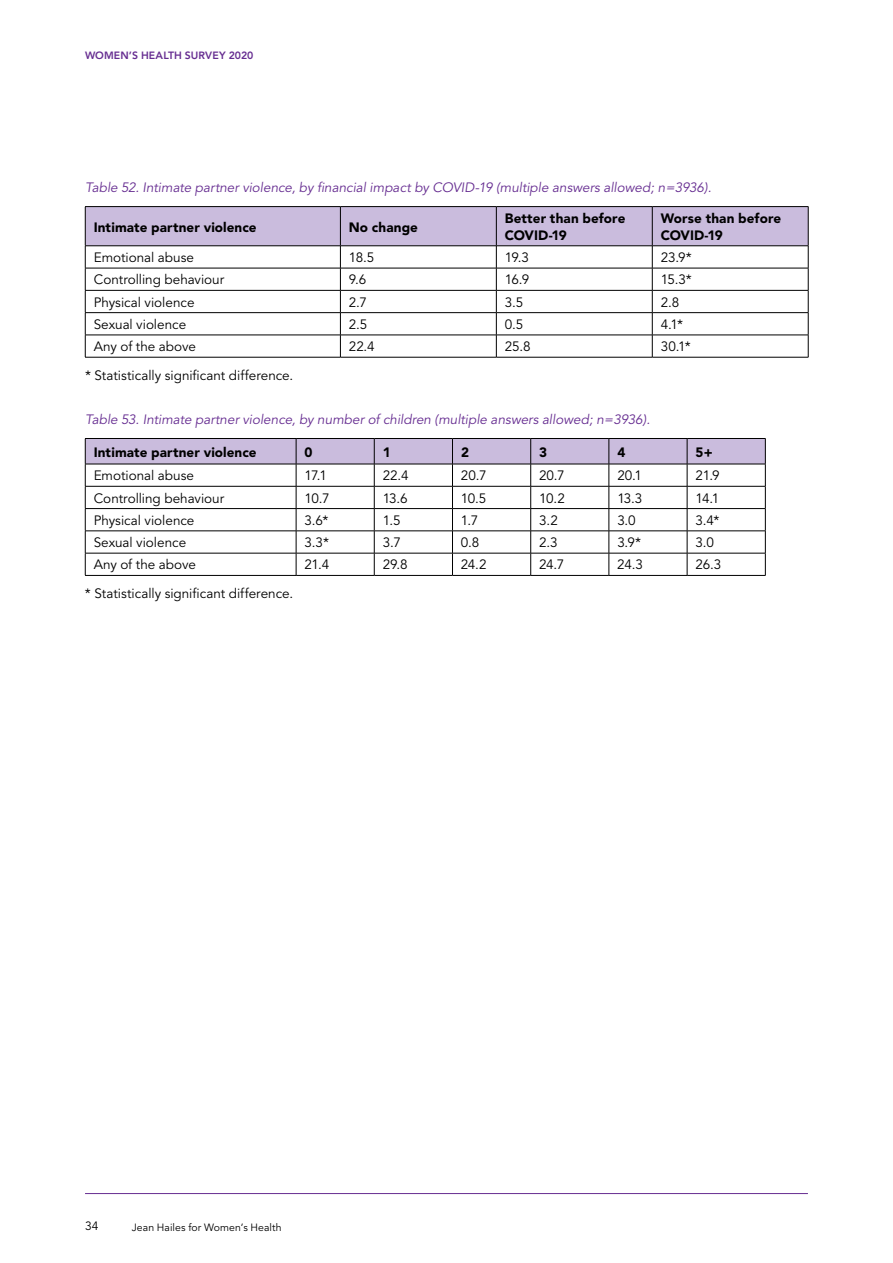
<style>
.page{position:relative;width:893px;height:1263px;background:#fff}
.page>*{position:absolute;margin:0;border:0;box-sizing:border-box;transform-origin:0 0}
.t1{font:13.5px "Avenir";color:#000}
.t2{font:italic 13.5px "Avenir";color:#662d91}
.t3{font:900 13.5px/16.5px "Avenir";letter-spacing:.005em;color:#000}
.t4{font:12px "Avenir";color:#000}
.t5{font:10.5px "Avenir";letter-spacing:.01em;color:#000}
.t6{font:800 10.5px "Avenir";letter-spacing:.01em;color:#662d91}
</style>
<div class="page">
<hr style="left:85px;top:206px;width:255px;height:1px;background:#000">
<hr style="left:340px;top:206px;width:156px;height:1px;background:#000">
<hr style="left:496px;top:206px;width:156px;height:1px;background:#000">
<hr style="left:652px;top:206px;width:156px;height:1px;background:#000">
<svg style="left:85px;top:207px;width:724px;height:150px"></svg>
<hr style="left:85px;top:357px;width:255px;height:1px;background:#000">
<hr style="left:340px;top:357px;width:156px;height:1px;background:#000">
<hr style="left:496px;top:357px;width:156px;height:1px;background:#000">
<hr style="left:652px;top:357px;width:156px;height:1px;background:#000">
<svg style="left:85px;top:438px;width:681px;height:137px"></svg>
<hr style="left:85px;top:575px;width:211px;height:1px;background:#000">
<hr style="left:296px;top:575px;width:78px;height:1px;background:#000">
<hr style="left:374px;top:575px;width:78px;height:1px;background:#000">
<hr style="left:452px;top:575px;width:79px;height:1px;background:#000">
<hr style="left:531px;top:575px;width:78px;height:1px;background:#000">
<hr style="left:609px;top:575px;width:78px;height:1px;background:#000">
<hr style="left:687px;top:575px;width:79px;height:1px;background:#000">
<hr style="left:85px;top:1193px;width:723px;height:1px;background:#662d91">
<p class="t6" style="left:85px;top:49px;width:170px">WOMEN’S HEALTH SURVEY 2020</p>
<p class="t2" style="left:85px;top:179px;width:628px">Table 52. Intimate partner violence, by financial impact by COVID-19 (multiple answers allowed; n=3936).</p>
<p class="t3" style="left:94px;top:219px;width:164px">Intimate partner violence</p>
<p class="t3" style="left:349px;top:219px;width:71px">No change</p>
<p class="t3" style="left:505px;top:210px;width:122px">Better than before<br>COVID-19</p>
<p class="t3" style="left:661px;top:210px;width:122px">Worse than before<br>COVID-19</p>
<p class="t1" style="left:94px;top:250px;width:102px">Emotional abuse</p>
<p class="t1" style="left:349px;top:250px;width:27px">18.5</p>
<p class="t1" style="left:505px;top:250px;width:26px">19.3</p>
<p class="t1" style="left:661px;top:250px;width:33px">23.9*</p>
<p class="t1" style="left:94px;top:272px;width:132px">Controlling behaviour</p>
<p class="t1" style="left:349px;top:272px;width:19px">9.6</p>
<p class="t1" style="left:505px;top:272px;width:26px">16.9</p>
<p class="t1" style="left:661px;top:272px;width:33px">15.3*</p>
<p class="t1" style="left:94px;top:294px;width:102px">Physical violence</p>
<p class="t1" style="left:349px;top:294px;width:20px">2.7</p>
<p class="t1" style="left:505px;top:294px;width:20px">3.5</p>
<p class="t1" style="left:661px;top:294px;width:20px">2.8</p>
<p class="t1" style="left:94px;top:316px;width:94px">Sexual violence</p>
<p class="t1" style="left:349px;top:316px;width:20px">2.5</p>
<p class="t1" style="left:505px;top:316px;width:20px">0.5</p>
<p class="t1" style="left:661px;top:316px;width:24px">4.1*</p>
<p class="t1" style="left:94px;top:339px;width:104px">Any of the above</p>
<p class="t1" style="left:349px;top:339px;width:27px">22.4</p>
<p class="t1" style="left:505px;top:339px;width:27px">25.8</p>
<p class="t1" style="left:661px;top:339px;width:32px">30.1*</p>
<p class="t1" style="left:85px;top:367px;width:210px">* Statistically significant difference.</p>
<p class="t2" style="left:85px;top:411px;width:567px">Table 53. Intimate partner violence, by number of children (multiple answers allowed; n=3936).</p>
<p class="t3" style="left:94px;top:444px;width:164px">Intimate partner violence</p>
<p class="t3" style="left:305px;top:444px;width:9px">0</p>
<p class="t3" style="left:383px;top:444px;width:9px">1</p>
<p class="t3" style="left:461px;top:444px;width:9px">2</p>
<p class="t3" style="left:539px;top:444px;width:9px">3</p>
<p class="t3" style="left:617px;top:444px;width:9px">4</p>
<p class="t3" style="left:696px;top:444px;width:19px">5+</p>
<p class="t1" style="left:94px;top:468px;width:102px">Emotional abuse</p>
<p class="t1" style="left:305px;top:468px;width:24px">17.1</p>
<p class="t1" style="left:383px;top:468px;width:27px">22.4</p>
<p class="t1" style="left:461px;top:468px;width:27px">20.7</p>
<p class="t1" style="left:539px;top:468px;width:27px">20.7</p>
<p class="t1" style="left:617px;top:468px;width:26px">20.1</p>
<p class="t1" style="left:696px;top:468px;width:26px">21.9</p>
<p class="t1" style="left:94px;top:490px;width:132px">Controlling behaviour</p>
<p class="t1" style="left:305px;top:490px;width:27px">10.7</p>
<p class="t1" style="left:383px;top:490px;width:27px">13.6</p>
<p class="t1" style="left:461px;top:490px;width:27px">10.5</p>
<p class="t1" style="left:539px;top:490px;width:27px">10.2</p>
<p class="t1" style="left:617px;top:490px;width:27px">13.3</p>
<p class="t1" style="left:696px;top:490px;width:25px">14.1</p>
<p class="t1" style="left:94px;top:512px;width:102px">Physical violence</p>
<p class="t1" style="left:305px;top:512px;width:25px">3.6*</p>
<p class="t1" style="left:383px;top:512px;width:19px">1.5</p>
<p class="t1" style="left:461px;top:512px;width:19px">1.7</p>
<p class="t1" style="left:539px;top:512px;width:20px">3.2</p>
<p class="t1" style="left:617px;top:512px;width:20px">3.0</p>
<p class="t1" style="left:696px;top:512px;width:25px">3.4*</p>
<p class="t1" style="left:94px;top:535px;width:94px">Sexual violence</p>
<p class="t1" style="left:305px;top:535px;width:26px">3.3*</p>
<p class="t1" style="left:383px;top:535px;width:20px">3.7</p>
<p class="t1" style="left:461px;top:535px;width:20px">0.8</p>
<p class="t1" style="left:539px;top:535px;width:20px">2.3</p>
<p class="t1" style="left:617px;top:535px;width:25px">3.9*</p>
<p class="t1" style="left:696px;top:535px;width:20px">3.0</p>
<p class="t1" style="left:94px;top:557px;width:104px">Any of the above</p>
<p class="t1" style="left:305px;top:557px;width:26px">21.4</p>
<p class="t1" style="left:383px;top:557px;width:26px">29.8</p>
<p class="t1" style="left:461px;top:557px;width:27px">24.2</p>
<p class="t1" style="left:539px;top:557px;width:27px">24.7</p>
<p class="t1" style="left:617px;top:557px;width:27px">24.3</p>
<p class="t1" style="left:695px;top:557px;width:27px">26.3</p>
<p class="t1" style="left:85px;top:586px;width:210px">* Statistically significant difference.</p>
<p class="t4" style="left:85px;top:1219px;width:15px">34</p>
<p class="t5" style="left:132px;top:1221px;width:151px">Jean Hailes for Women’s Health</p>
</div>
